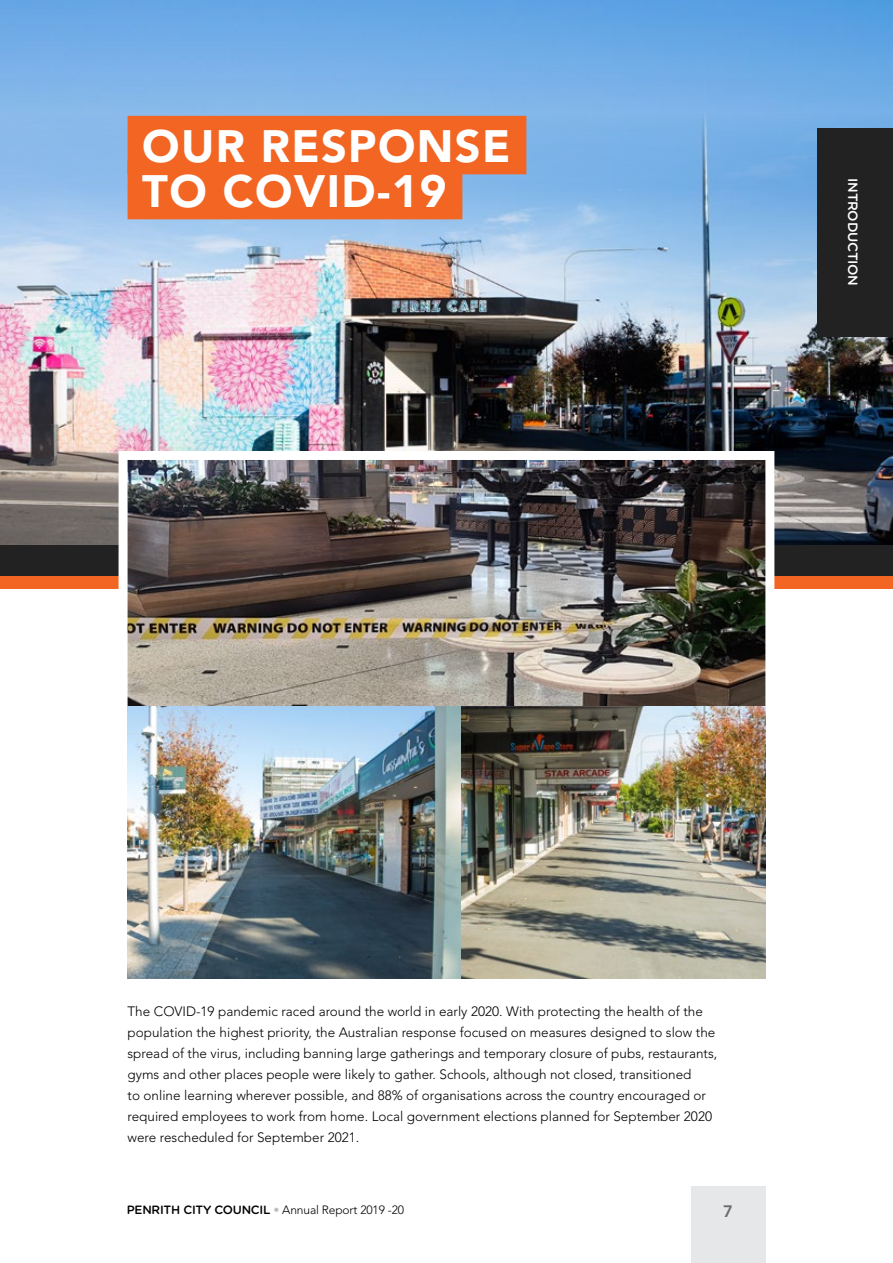
<style>
.page{position:relative;width:893px;height:1263px;background:#fff}
.page>*{position:absolute;margin:0;border:0;box-sizing:border-box;transform-origin:0 0}
.t1{font:900 45px/45px "Avenir LT Std";letter-spacing:.03em;color:#fff}
.t2{font:800 16.5px "Avenir LT Std";color:#6d6e71}
.Body_9pt{font:300 13.5px/21px "Avenir LT Std";color:#000}
.t3{font:500 13.5px "Gotham Rounded";letter-spacing:-.02em;color:#fff}
.t4{font:300 12px "Avenir LT Std";letter-spacing:-.01em;color:#000}
.s1{font-family:"Gotham Rounded";font-weight:500}
.s2{color:#bcbec0}
</style>
<div class="page">
<img style="left:0;top:0;width:893px;height:77px">
<img style="left:0;top:77px;width:893px;height:468px">
<div style="left:0;top:545px;width:893px;height:44px;background:#222223"></div>
<div style="left:0;top:577px;width:893px;height:12px;background:#f26522"></div>
<div style="left:128px;top:116px;width:398px;height:58px;background:#f26522"></div>
<div style="left:128px;top:161px;width:334px;height:58px;background:#f26522"></div>
<img style="left:128px;top:719px;width:637px;height:259px">
<img style="left:114px;top:446px;width:665px;height:273px">
<div style="left:691px;top:1186px;width:74px;height:77px;background:#e6e7e8"></div>
<div style="left:817px;top:128px;width:76px;height:208px;background:#222223"></div>
<h2 class="t1" style="left:142px;top:123px;width:370px">OUR RESPONSE<br>TO COVID-19</h2>
<p class="t3" style="left:862px;top:178px;width:109px;rotate:90deg">INTRODUCTION</p>
<p class="Body_9pt" style="left:128px;top:1001px;width:591px">The COVID-19 pandemic raced around the world in early 2020. With protecting the health of the population the highest priority, the Australian response focused on measures designed to slow the spread of the virus, including banning large gatherings and temporary closure of pubs, restaurants, gyms and other places people were likely to gather. Schools, although not closed, transitioned<br>to online learning wherever possible, and 88% of organisations across the country encouraged or required employees to work from home. Local government elections planned for September 2020 were rescheduled for September 2021.</p>
<p class="t4" style="left:127px;top:1203px;width:279px"><span class="s1">PENRITH CITY COUNCIL</span> <span class="s2">•</span> Annual Report 2019 -20</p>
<p class="t2" style="left:723px;top:1201px;width:11px">7</p>
</div>
